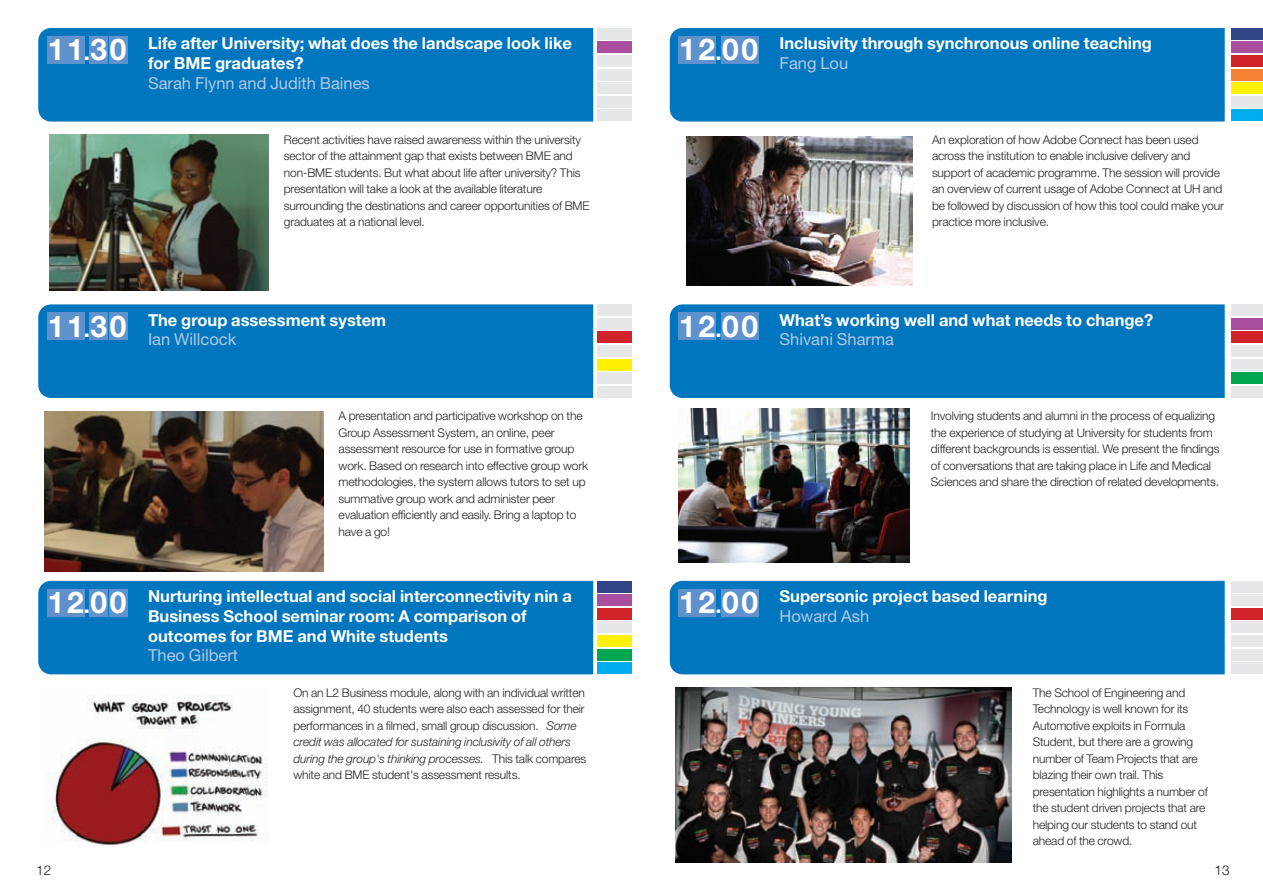
<style>
.page{position:relative;width:1263px;height:893px;background:#fff}
.page>*{position:absolute;margin:0;border:0;box-sizing:border-box;transform-origin:0 0}
.t1{font:700 30px "Helvetica Neue";letter-spacing:.155em;color:#fff}
.t2{font:700 16.5px/19.8px "Helvetica Neue";color:#fff}
.t3{font:16.5px "Helvetica Neue";color:#b5c8e6}
.t4{font:300 13.5px "Helvetica Neue";color:#231f20}
.t5{font:300 12px/16.5px "Helvetica Neue";letter-spacing:-.01em;color:#231f20}
.s1{font-size:22.5px}
.s2{font-style:italic}
.s3{font-size:30px}
.s4{font-weight:400;color:#b5c8e6}
</style>
<div class="page">
<div style="left:38px;top:28px;width:555px;height:94px;background:#0076be"></div>
<div style="left:670px;top:28px;width:555px;height:94px;background:#0076be"></div>
<div style="left:670px;top:304px;width:555px;height:94px;background:#0076be"></div>
<div style="left:38px;top:304px;width:555px;height:94px;background:#0076be"></div>
<div style="left:38px;top:581px;width:555px;height:93px;background:#0076be"></div>
<div style="left:47px;top:36px;width:18px;height:28px;background:#5f92cd"></div>
<div style="left:66px;top:36px;width:19px;height:28px;background:#5f92cd"></div>
<div style="left:90px;top:36px;width:18px;height:28px;background:#5f92cd"></div>
<div style="left:109px;top:36px;width:19px;height:28px;background:#5f92cd"></div>
<div style="left:47px;top:313px;width:18px;height:27px;background:#5f92cd"></div>
<div style="left:66px;top:313px;width:19px;height:27px;background:#5f92cd"></div>
<div style="left:90px;top:313px;width:18px;height:27px;background:#5f92cd"></div>
<div style="left:109px;top:313px;width:19px;height:27px;background:#5f92cd"></div>
<div style="left:678px;top:36px;width:19px;height:28px;background:#5f92cd"></div>
<div style="left:697px;top:36px;width:19px;height:28px;background:#5f92cd"></div>
<div style="left:721px;top:36px;width:19px;height:28px;background:#5f92cd"></div>
<div style="left:740px;top:36px;width:19px;height:28px;background:#5f92cd"></div>
<div style="left:678px;top:313px;width:19px;height:27px;background:#5f92cd"></div>
<div style="left:697px;top:313px;width:19px;height:27px;background:#5f92cd"></div>
<div style="left:721px;top:313px;width:19px;height:27px;background:#5f92cd"></div>
<div style="left:740px;top:313px;width:19px;height:27px;background:#5f92cd"></div>
<div style="left:47px;top:589px;width:18px;height:27px;background:#5f92cd"></div>
<div style="left:66px;top:589px;width:19px;height:27px;background:#5f92cd"></div>
<div style="left:90px;top:589px;width:18px;height:27px;background:#5f92cd"></div>
<div style="left:109px;top:589px;width:19px;height:27px;background:#5f92cd"></div>
<img style="left:49px;top:134px;width:220px;height:157px">
<img style="left:678px;top:409px;width:231px;height:154px">
<img style="left:44px;top:412px;width:280px;height:159px">
<img style="left:52px;top:695px;width:216px;height:152px">
<div style="left:670px;top:581px;width:555px;height:93px;background:#0076be"></div>
<div style="left:678px;top:589px;width:19px;height:27px;background:#5f92cd"></div>
<div style="left:697px;top:589px;width:19px;height:27px;background:#5f92cd"></div>
<div style="left:721px;top:589px;width:19px;height:27px;background:#5f92cd"></div>
<div style="left:740px;top:589px;width:19px;height:27px;background:#5f92cd"></div>
<img style="left:676px;top:688px;width:335px;height:175px">
<img style="left:686px;top:136px;width:226px;height:150px">
<div style="left:597px;top:28px;width:34px;height:11px;background:#e6e7e9"></div>
<div style="left:597px;top:42px;width:34px;height:11px;background:#a94f9e"></div>
<div style="left:597px;top:55px;width:34px;height:12px;background:#e6e7e9"></div>
<div style="left:597px;top:69px;width:34px;height:11px;background:#e6e7e9"></div>
<div style="left:597px;top:82px;width:34px;height:12px;background:#e6e7e9"></div>
<div style="left:597px;top:96px;width:34px;height:12px;background:#e6e7e9"></div>
<div style="left:597px;top:110px;width:34px;height:11px;background:#e6e7e9"></div>
<div style="left:597px;top:304px;width:34px;height:12px;background:#e6e7e9"></div>
<div style="left:597px;top:318px;width:34px;height:11px;background:#e6e7e9"></div>
<div style="left:597px;top:332px;width:34px;height:11px;background:#d1232a"></div>
<div style="left:597px;top:345px;width:34px;height:12px;background:#e6e7e9"></div>
<div style="left:597px;top:359px;width:34px;height:11px;background:#fff101"></div>
<div style="left:597px;top:372px;width:34px;height:12px;background:#e6e7e9"></div>
<div style="left:597px;top:386px;width:34px;height:12px;background:#e6e7e9"></div>
<div style="left:597px;top:581px;width:34px;height:11px;background:#324687"></div>
<div style="left:597px;top:594px;width:34px;height:12px;background:#a94f9e"></div>
<div style="left:597px;top:608px;width:34px;height:11px;background:#d1232a"></div>
<div style="left:597px;top:622px;width:34px;height:11px;background:#e6e7e9"></div>
<div style="left:597px;top:635px;width:34px;height:12px;background:#fff101"></div>
<div style="left:597px;top:649px;width:34px;height:11px;background:#00a54f"></div>
<div style="left:597px;top:662px;width:34px;height:12px;background:#00aeef"></div>
<div style="left:1231px;top:28px;width:32px;height:11px;background:#324687"></div>
<div style="left:1231px;top:42px;width:32px;height:11px;background:#a94f9e"></div>
<div style="left:1231px;top:55px;width:32px;height:12px;background:#d1232a"></div>
<div style="left:1231px;top:69px;width:32px;height:11px;background:#f48232"></div>
<div style="left:1231px;top:82px;width:32px;height:12px;background:#fff101"></div>
<div style="left:1231px;top:96px;width:32px;height:12px;background:#e6e7e9"></div>
<div style="left:1231px;top:110px;width:32px;height:11px;background:#00aeef"></div>
<div style="left:1231px;top:304px;width:32px;height:12px;background:#e6e7e9"></div>
<div style="left:1231px;top:318px;width:32px;height:11px;background:#a94f9e"></div>
<div style="left:1231px;top:332px;width:32px;height:11px;background:#d1232a"></div>
<div style="left:1231px;top:345px;width:32px;height:12px;background:#e6e7e9"></div>
<div style="left:1231px;top:359px;width:32px;height:11px;background:#e6e7e9"></div>
<div style="left:1231px;top:372px;width:32px;height:12px;background:#00a54f"></div>
<div style="left:1231px;top:386px;width:32px;height:12px;background:#e6e7e9"></div>
<div style="left:1231px;top:581px;width:32px;height:11px;background:#e6e7e9"></div>
<div style="left:1231px;top:594px;width:32px;height:12px;background:#e6e7e9"></div>
<div style="left:1231px;top:608px;width:32px;height:11px;background:#d1232a"></div>
<div style="left:1231px;top:622px;width:32px;height:11px;background:#e6e7e9"></div>
<div style="left:1231px;top:635px;width:32px;height:12px;background:#e6e7e9"></div>
<div style="left:1231px;top:649px;width:32px;height:11px;background:#e6e7e9"></div>
<div style="left:1231px;top:662px;width:32px;height:12px;background:#e6e7e9"></div>
<h1 class="t1" style="left:48px;top:39px;width:80px">113<span class="s1">.</span> 0</h1>
<h2 class="t2" style="left:148px;top:35px;width:425px">Life after University; what does the landscape look like for BME graduates?</h2>
<h2 class="t3" style="left:148px;top:77px;width:223px">Sarah Flynn and Judith Baines</h2>
<h1 class="t1" style="left:679px;top:39px;width:80px">120<span class="s1">.</span> 0</h1>
<h2 class="t2" style="left:779px;top:35px;width:374px">Inclusivity through synchronous online teaching</h2>
<h2 class="t3" style="left:779px;top:57px;width:70px">Fang Lou</h2>
<p class="t5" style="left:284px;top:132px;width:307px">Recent activities have raised awareness within the university sector of the attainment gap that exists between BME and non-BME students. But what about life after university? This presentation will take a look at the available literature surrounding the destinations and career opportunities of BME graduates at a national level.</p>
<p class="t5" style="left:932px;top:132px;width:293px">An exploration of how Adobe Connect has been used across the institution to enable inclusive delivery and support of academic programme. The session will provide an overview of current usage of Adobe Connect at UH and be followed by discussion of how this tool could make your practice more inclusive.</p>
<h1 class="t1" style="left:48px;top:315px;width:80px">113<span class="s1">.</span> 0</h1>
<h2 class="t2" style="left:148px;top:311px;width:240px">The group assessment system</h2>
<h2 class="t3" style="left:148px;top:334px;width:90px">Ian Willcock</h2>
<h1 class="t1" style="left:679px;top:315px;width:80px">120<span class="s1">.</span> 0</h1>
<h2 class="t2" style="left:779px;top:311px;width:375px">What’s working well and what needs to change?</h2>
<h2 class="t3" style="left:779px;top:334px;width:116px">Shivani Sharma</h2>
<p class="t5" style="left:339px;top:409px;width:251px">A presentation and participative workshop on the Group Assessment System, an online, peer assessment resource for use in formative group work. Based on research into effective group work methodologies, the system allows tutors to set up summative group work and administer peer evaluation efficiently and easily. Bring a laptop to have a go!</p>
<p class="t5" style="left:931px;top:409px;width:290px">Involving students and alumni in the process of equalizing the experience of studying at University for students from different backgrounds is essential. We present the findings of conversations that are taking place in Life and Medical Sciences and share the direction of related developments.</p>
<h1 class="t1" style="left:48px;top:592px;width:80px">120<span class="s1">.</span> 0</h1>
<h2 class="t2" style="left:148px;top:588px;width:425px">Nurturing intellectual and social interconnectivity nin a<br>Business School seminar room: A comparison of outcomes for BME and White students</h2>
<h2 class="t3" style="left:148px;top:650px;width:92px">Theo Gilbert</h2>
<p class="t5" style="left:293px;top:685px;width:294px">On an L2 Business module, along with an individual written assignment, 40 students were also each assessed for their performances in a filmed, small group discussion. <span class="s2">Some credit was allocated for sustaining inclusivity of all others during the group's thinking processes.</span> This talk compares white and BME student's assessment results.</p>
<h2 class="t2" style="left:779px;top:588px;width:269px;text-indent:-100px"><span class="s3">12 0</span><span class="s1">.</span> <span class="s3">0</span> Supersonic project based learning<br><span class="s4">Howard Ash</span></h2>
<p class="t5" style="left:1033px;top:685px;width:177px">The School of Engineering and<br>Technology is well known for its<br>Automotive exploits in Formula<br>Student, but there are a growing number of Team Projects that are blazing their own trail. This presentation highlights a number of the student driven projects that are helping our students to stand out ahead of the crowd.</p>
<p class="t4" style="left:36px;top:866px;width:17px">12</p>
<p class="t4" style="left:1214px;top:866px;width:17px">13</p>
</div>
